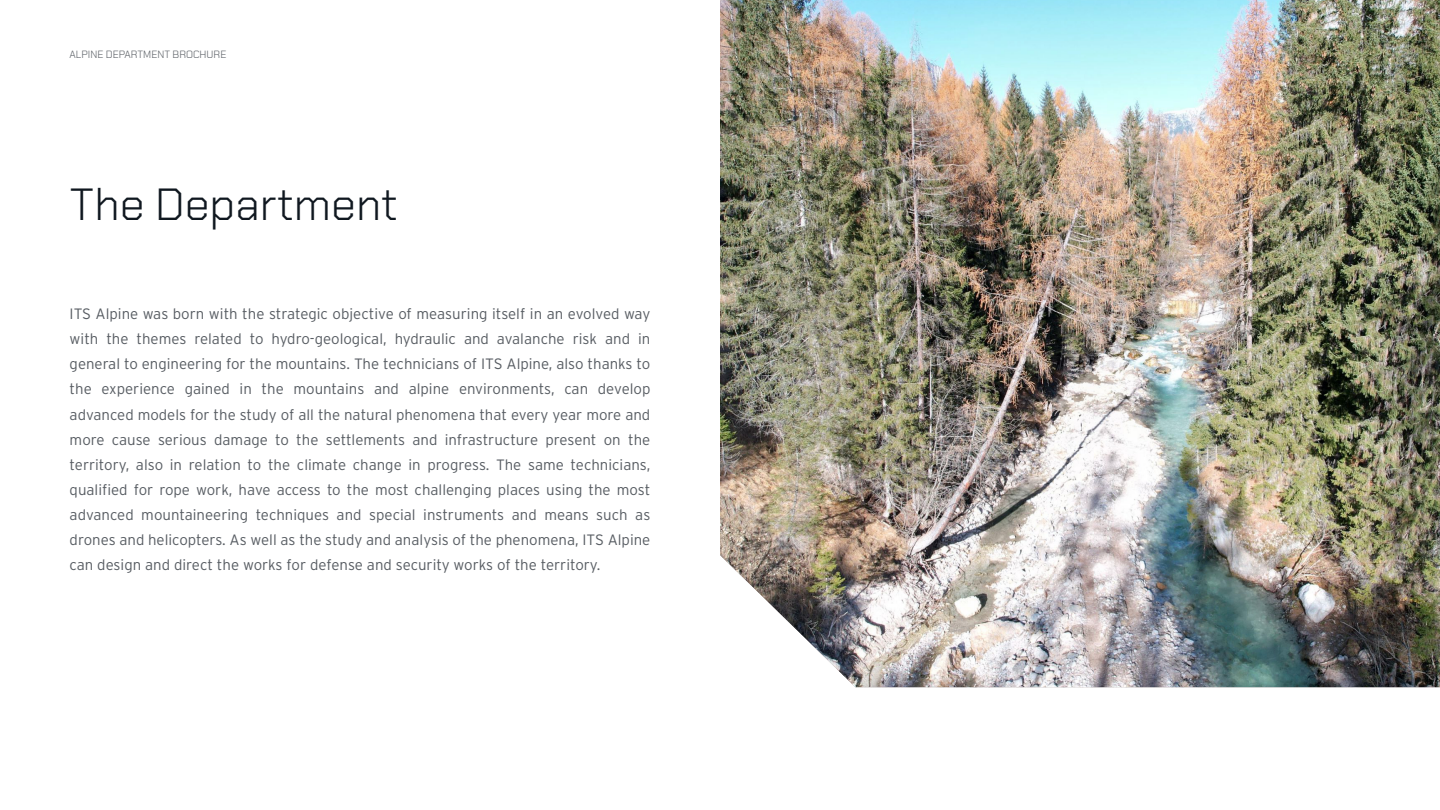
<style>
.page{position:relative;width:1440px;height:810px;background:#fff}
.page>*{position:absolute;margin:0;border:0;box-sizing:border-box;transform-origin:0 0}
.t1{font:300 45px "Chakra Petch";color:#101820}
.t2{font:300 15px/25.1px "Interstate";color:#585d63;text-align:justify}
.t3{font:300 10.5px "Chakra Petch";color:#585d63}
</style>
<div class="page">
<img style="left:720px;top:0;width:720px;height:687px">
<p class="t3" style="left:70px;top:48px;width:158px">ALPINE DEPARTMENT BROCHURE</p>
<h1 class="t1" style="left:70px;top:178px;width:330px">The Department</h1>
<p class="t2" style="left:70px;top:301px;width:582px">ITS Alpine was born with the strategic objective of measuring itself in an evolved way with the themes related to hydro-geological, hydraulic and avalanche risk and in general to engineering for the mountains. The technicians of ITS Alpine, also thanks to the experience gained in the mountains and alpine environments, can develop advanced models for the study of all the natural phenomena that every year more and more cause serious damage to the settlements and infrastructure present on the territory, also in relation to the climate change in progress. The same technicians, qualified for rope work, have access to the most challenging places using the most advanced mountaineering techniques and special instruments and means such as drones and helicopters. As well as the study and analysis of the phenomena, ITS Alpine can design and direct the works for defense and security works of the territory.</p>
</div>
